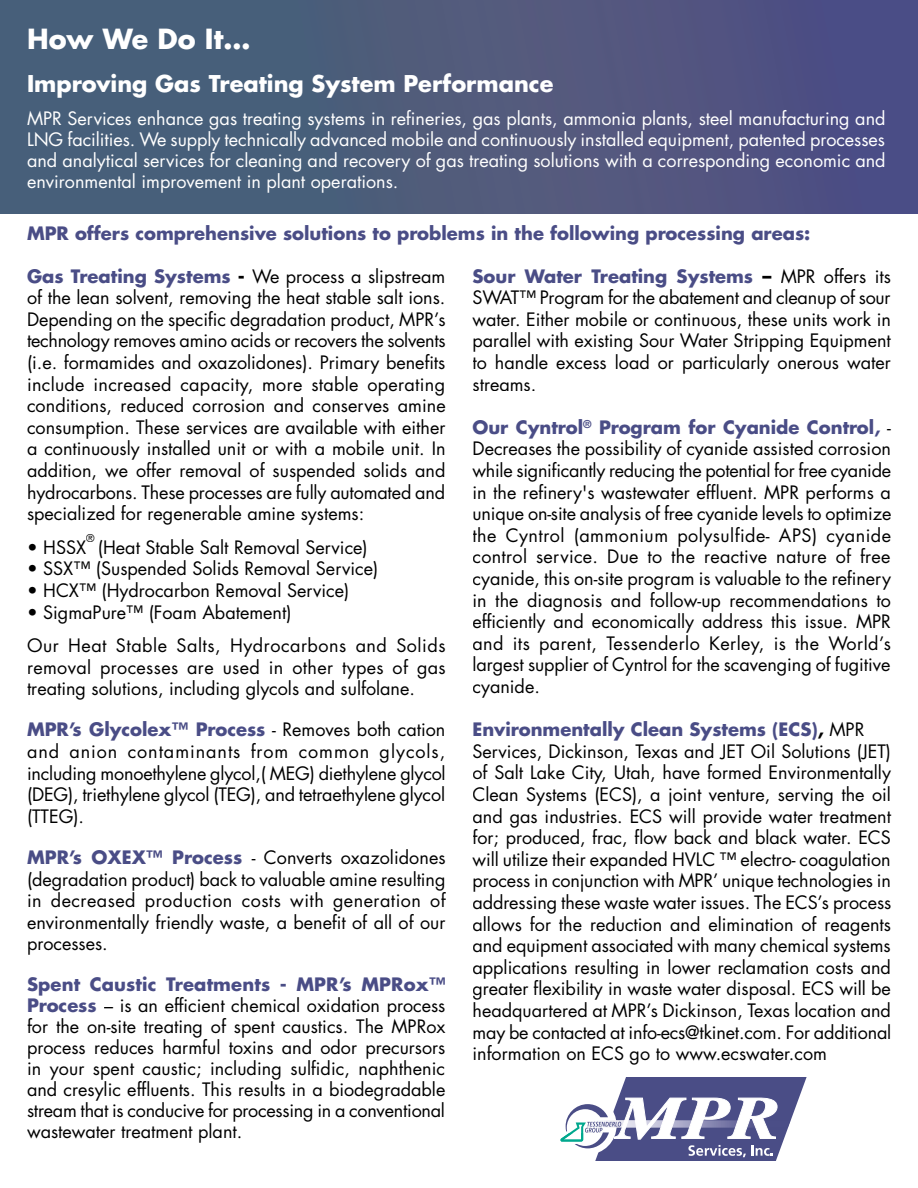
<style>
.page{position:relative;width:918px;height:1188px;background:#fff}
.page>*{position:absolute;margin:0;border:0;box-sizing:border-box;transform-origin:0 0}
.t1{font:700 27px "Futura Std";color:#fff}
.t2{font:700 22.5px "Futura Std";color:#fff}
.t3{font:18px/21.6px "Futura Std";color:#000;text-align:justify}
.t4{font:18px/21.1px "Futura Std";color:#fff;text-align:justify}
.t5{font:700 18px "Futura Std";color:#4a4d86}
.t6{font:18px/33.6px "Futura Std";letter-spacing:.03em;color:#000}
.t7{font:10.5px "Futura Std";color:#000}
.s1{font-weight:700;color:#4a4d86}
.s2{font-weight:700}
</style>
<div class="page">
<div style="left:0;top:0;width:918px;height:213px;background:linear-gradient(to right,#486377,#524f84)"></div>
<svg style="left:560px;top:1077px;width:247px;height:84px"></svg>
<h1 class="t1" style="left:27px;top:21px;width:225px">How We Do It…</h1>
<p class="t2" style="left:27px;top:68px;width:528px">Improving Gas Treating System Performance</p>
<p class="t4" style="left:27px;top:108px;width:860px">MPR Services enhance gas treating systems in refineries, gas plants, ammonia plants, steel manufacturing and LNG facilities. We supply technically advanced mobile and continuously installed equipment, patented processes and analytical services for cleaning and recovery of gas treating solutions with a corresponding economic and environmental improvement in plant operations.</p>
<p class="t5" style="left:27px;top:221px;width:785px">MPR offers comprehensive solutions to problems in the following processing areas:</p>
<p class="t3" style="left:27px;top:265px;width:420px"><span class="s1">Gas Treating Systems</span> <span class="s2">-</span> We process a slipstream of the lean solvent, removing the heat stable salt ions.<br>Depending on the specific degradation product, MPR’s technology removes amino acids or recovers the solvents (i.e. formamides and oxazolidones). Primary benefits include increased capacity, more stable operating conditions, reduced corrosion and conserves amine consumption. These services are available with either a continuously installed unit or with a mobile unit. In addition, we offer removal of suspended solids and hydrocarbons. These processes are fully automated and specialized for regenerable amine systems:</p>
<p class="t3" style="left:27px;top:537px;width:61px">• HSSX</p>
<p class="t3" style="left:472px;top:265px;width:420px"><span class="s1">Sour Water Treating Systems</span> <span class="s2">–</span> MPR offers its SWAT™ Program for the abatement and cleanup of sour water. Either mobile or continuous, these units work in parallel with existing Sour Water Stripping Equipment to handle excess load or particularly onerous water streams.</p>
<p class="t3" style="left:472px;top:417px;width:420px"><span class="s1">Our Cyntrol</span><sup>®</sup> <span class="s1">Program for Cyanide Control,</span> - Decreases the possibility of cyanide assisted corrosion while significantly reducing the potential for free cyanide in the refinery's wastewater effluent. MPR performs a unique on-site analysis of free cyanide levels to optimize the Cyntrol (ammonium polysulfide- APS) cyanide control service. Due to the reactive nature of free cyanide, this on-site program is valuable to the refinery in the diagnosis and follow-up recommendations to efficiently and economically address this issue. MPR and its parent, Tessenderlo Kerley, is the World’s largest supplier of Cyntrol for the scavenging of fugitive cyanide.</p>
<p class="t3" style="left:472px;top:719px;width:420px;text-align:left"><span class="s1">Environmentally Clean Systems (ECS)</span><span class="s2">,</span> MPR Services, Dickinson, Texas and JET Oil Solutions (JET) of Salt Lake City, Utah, have formed Environmentally Clean Systems (ECS), a joint venture, serving the oil and gas industries. ECS will provide water treatment for; produced, frac, flow back and black water. ECS will utilize their expanded HVLC ™ electro- coagulation process in conjunction with MPR’ unique technologies in addressing these waste water issues. The ECS’s process allows for the reduction and elimination of reagents and equipment associated with many chemical systems applications resulting in lower reclamation costs and greater flexibility in waste water disposal. ECS will be headquartered at MPR’s Dickinson, Texas location and may be contacted at info-ecs@tkinet.com. For additional information on ECS go to www.ecswater.com</p>
<p class="t7" style="left:86px;top:531px;width:10px">®</p>
<p class="t3" style="left:98px;top:537px;width:271px">(Heat Stable Salt Removal Service)</p>
<p class="t3" style="left:27px;top:558px;width:353px">• SSX™ (Suspended Solids Removal Service)</p>
<p class="t3" style="left:27px;top:580px;width:324px">• HCX™ (Hydrocarbon Removal Service)</p>
<p class="t6" style="left:27px;top:595px;width:420px">• SigmaPure™ (Foam Abatement)<br>Our Heat Stable Salts, Hydrocarbons and Solids</p>
<p class="t3" style="left:27px;top:657px;width:420px">removal processes are used in other types of gas treating solutions, including glycols and sulfolane.</p>
<p class="t3" style="left:27px;top:719px;width:420px"><span class="s1">MPR’s Glycolex™ Process</span> - Removes both cation and anion contaminants from common glycols, including monoethylene glycol,( MEG) diethylene glycol (DEG), triethylene glycol (TEG), and tetraethylene glycol (TTEG).</p>
<p class="t3" style="left:27px;top:847px;width:420px"><span class="s1">MPR’s OXEX™ Process</span> - Converts oxazolidones (degradation product) back to valuable amine resulting in decreased production costs with generation of environmentally friendly waste, a benefit of all of our processes.</p>
<p class="t3" style="left:27px;top:974px;width:420px;line-height:21px"><span class="s1">Spent Caustic Treatments - MPR’s MPRox™ Process</span> – is an efficient chemical oxidation process for the on-site treating of spent caustics. The MPRox process reduces harmful toxins and odor precursors in your spent caustic; including sulfidic, naphthenic and cresylic effluents. This results in a biodegradable stream that is conducive for processing in a conventional wastewater treatment plant.</p>
</div>
